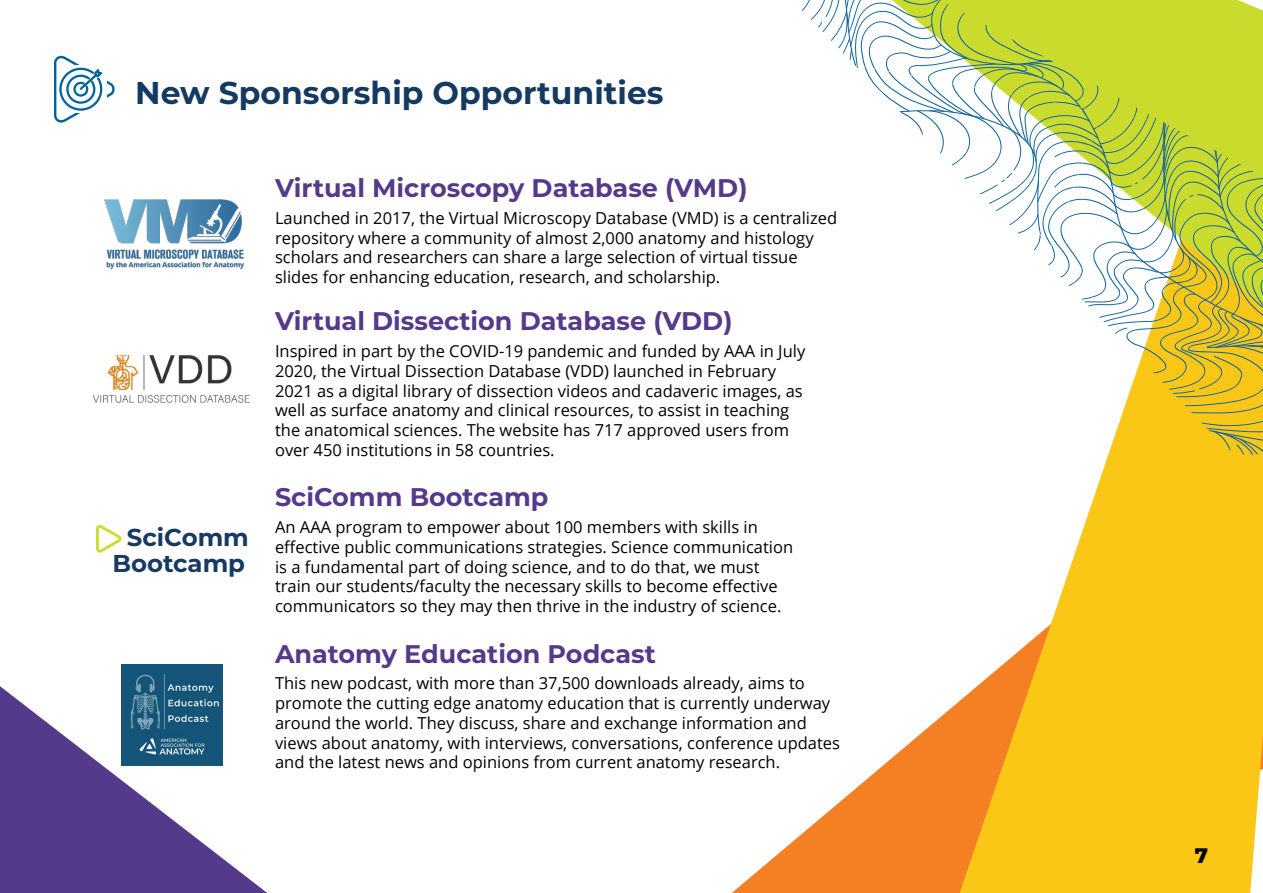
<style>
.page{position:relative;width:1263px;height:893px;background:#fff}
.page>*{position:absolute;margin:0;border:0;box-sizing:border-box;transform-origin:0 0}
.t1{font:700 31.5px "Montserrat";color:#153a62}
.t2{font:700 25.5px "Montserrat";color:#55398a}
.t3{font:700 24.45px/25.8px "Montserrat";color:#163a62;text-align:center}
.t4{font:800 21px "Montserrat";color:#000}
.t5{font:16.5px/19.8px "Open Sans";color:#000}
</style>
<div class="page">
<svg style="left:732px;top:743px;width:177px;height:150px"></svg>
<svg style="left:909px;top:536px;width:354px;height:357px;fill:#fbc717"></svg>
<img style="left:105px;top:199px;width:138px;height:69px">
<img style="left:92px;top:356px;width:158px;height:47px">
<div style="left:1080px;top:510px;width:183px;height:26px;background:#fbc717"></div>
<svg style="left:802px;top:0;width:461px;height:510px"></svg>
<svg style="left:0;top:524px;width:267px;height:369px"></svg>
<svg style="left:96px;top:525px;width:27px;height:29px"></svg>
<svg style="left:54px;top:56px;width:61px;height:67px"></svg>
<h1 class="t1" style="left:135px;top:70px;width:530px">New Sponsorship Opportunities</h1>
<h3 class="t3" style="left:112px;top:523px;width:138px">SciComm<br>Bootcamp</h3>
<h2 class="t2" style="left:275px;top:170px;width:474px">Virtual Microscopy Database (VMD)</h2>
<p class="t5" style="left:275px;top:208px;width:564px">Launched in 2017, the Virtual Microscopy Database (VMD) is a centralized repository where a community of almost 2,000 anatomy and histology scholars and researchers can share a large selection of virtual tissue slides for enhancing education, research, and scholarship.</p>
<h2 class="t2" style="left:275px;top:303px;width:459px">Virtual Dissection Database (VDD)</h2>
<p class="t5" style="left:275px;top:341px;width:532px">Inspired in part by the COVID-19 pandemic and funded by AAA in July 2020, the Virtual Dissection Database (VDD) launched in February 2021 as a digital library of dissection videos and cadaveric images, as well as surface anatomy and clinical resources, to assist in teaching the anatomical sciences. The website has 717 approved users from over 450 institutions in 58 countries.</p>
<h2 class="t2" style="left:275px;top:479px;width:275px">SciComm Bootcamp</h2>
<p class="t5" style="left:275px;top:517px;width:520px">An AAA program to empower about 100 members with skills in effective public communications strategies. Science communication is a fundamental part of doing science, and to do that, we must train our students/faculty the necessary skills to become effective communicators so they may then thrive in the industry of science.</p>
<h2 class="t2" style="left:275px;top:635px;width:382px">Anatomy Education Podcast</h2>
<p class="t5" style="left:275px;top:673px;width:566px">This new podcast, with more than 37,500 downloads already, aims to promote the cutting edge anatomy education that is currently underway around the world. They discuss, share and exchange information and views about anatomy, with interviews, conversations, conference updates and the latest news and opinions from current anatomy research.</p>
<p class="t4" style="left:1195px;top:840px;width:15px">7</p>
</div>
